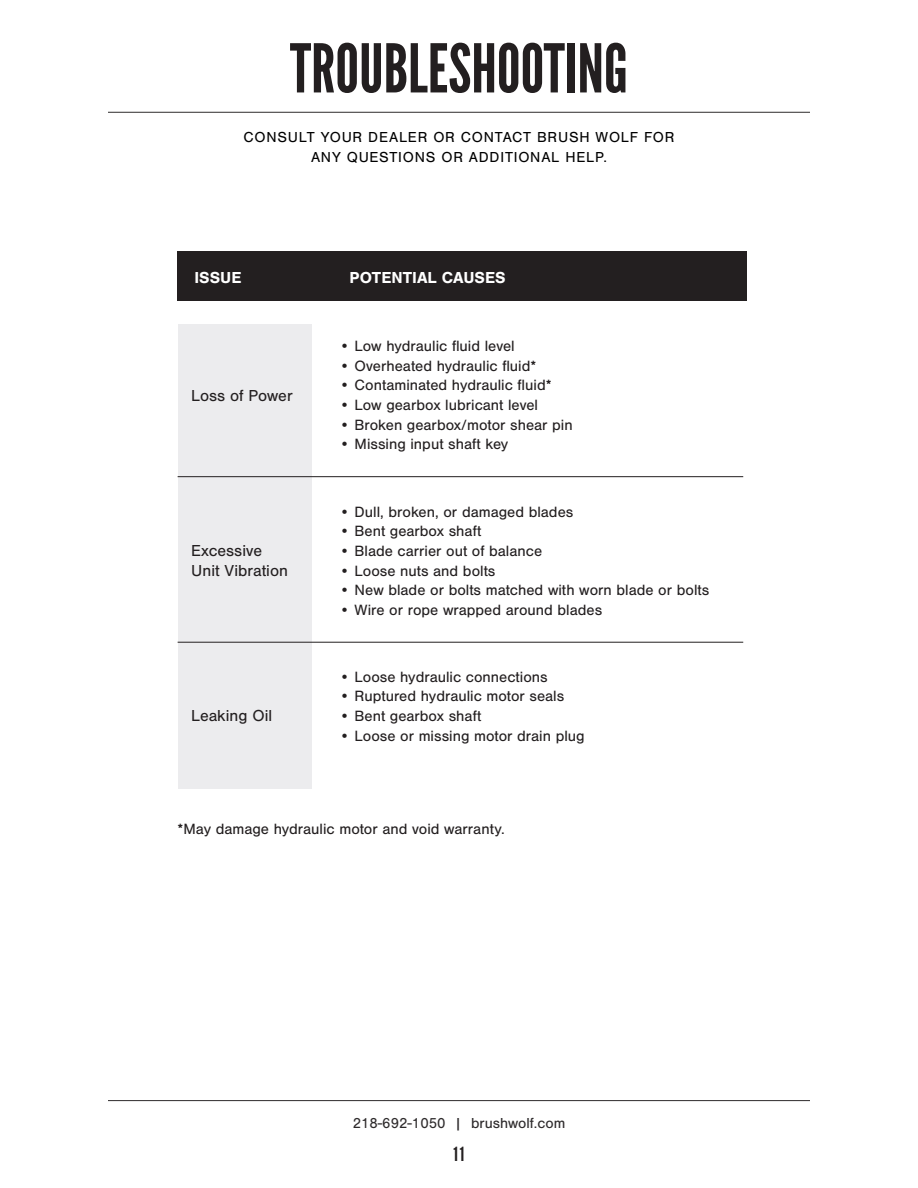
<style>
.page{position:relative;width:918px;height:1188px;background:#fff}
.page>*{position:absolute;margin:0;border:0;box-sizing:border-box;transform-origin:0 0}
.t1{font:67.05px "League Gothic";color:#231f20}
.t2{font:19.5px "League Gothic";color:#231f20}
.t3{font:16.5px/19.6px "Nimbus San";color:#231f20}
.t4{font:700 16.5px "Nimbus San";color:#fff}
.t5{font:15.45px "Nimbus San";color:#231f20}
.t6{font:15px/19.6px "Nimbus San";letter-spacing:.05em;color:#000;text-align:center}
.t7{font:15px "Nimbus San";color:#2e2b2c}
</style>
<div class="page">
<hr style="left:108px;top:112px;width:702px;height:1px;background:#2e2b2c">
<hr style="left:108px;top:1100px;width:702px;height:1px;background:#2e2b2c">
<div style="left:178px;top:324px;width:133px;height:464px;background:#ececee"></div>
<div style="left:178px;top:252px;width:569px;height:49px;background:#231f20"></div>
<hr style="left:178px;top:476px;width:565px;height:1px;background:#231f20">
<hr style="left:178px;top:642px;width:565px;height:1px;background:#231f20">
<h1 class="t1" style="left:290px;top:29px;width:340px">TROUBLESHOOTING</h1>
<p class="t6" style="left:244px;top:127px;width:432px">CONSULT YOUR DEALER OR CONTACT BRUSH WOLF FOR<br>ANY QUESTIONS OR ADDITIONAL HELP.</p>
<p class="t4" style="left:194px;top:268px;width:49px">ISSUE</p>
<p class="t4" style="left:350px;top:268px;width:158px">POTENTIAL CAUSES</p>
<p class="t3" style="left:191px;top:386px;width:103px">Loss of Power</p>
<p class="t3" style="left:191px;top:541px;width:98px">Excessive<br>Unit Vibration</p>
<p class="t3" style="left:191px;top:706px;width:82px">Leaking Oil</p>
<p class="t5" style="left:340px;top:337px;width:177px">• Low hydraulic fluid level</p>
<p class="t5" style="left:340px;top:357px;width:198px">• Overheated hydraulic fluid*</p>
<p class="t5" style="left:340px;top:377px;width:213px">• Contaminated hydraulic fluid*</p>
<p class="t5" style="left:340px;top:396px;width:200px">• Low gearbox lubricant level</p>
<p class="t5" style="left:340px;top:416px;width:235px">• Broken gearbox/motor shear pin</p>
<p class="t5" style="left:340px;top:436px;width:170px">• Missing input shaft key</p>
<p class="t5" style="left:340px;top:503px;width:235px">• Dull, broken, or damaged blades</p>
<p class="t5" style="left:340px;top:523px;width:143px">• Bent gearbox shaft</p>
<p class="t5" style="left:340px;top:542px;width:204px">• Blade carrier out of balance</p>
<p class="t5" style="left:340px;top:562px;width:157px">• Loose nuts and bolts</p>
<p class="t5" style="left:340px;top:582px;width:371px">• New blade or bolts matched with worn blade or bolts</p>
<p class="t5" style="left:340px;top:601px;width:264px">• Wire or rope wrapped around blades</p>
<p class="t5" style="left:340px;top:668px;width:210px">• Loose hydraulic connections</p>
<p class="t5" style="left:340px;top:688px;width:226px">• Ruptured hydraulic motor seals</p>
<p class="t5" style="left:340px;top:707px;width:143px">• Bent gearbox shaft</p>
<p class="t5" style="left:340px;top:727px;width:247px">• Loose or missing motor drain plug</p>
<p class="t5" style="left:178px;top:820px;width:329px">*May damage hydraulic motor and void warranty.</p>
<p class="t7" style="left:353px;top:1115px;width:214px">218-692-1050 | brushwolf.com</p>
<p class="t2" style="left:454px;top:1143px;width:12px">11</p>
</div>
